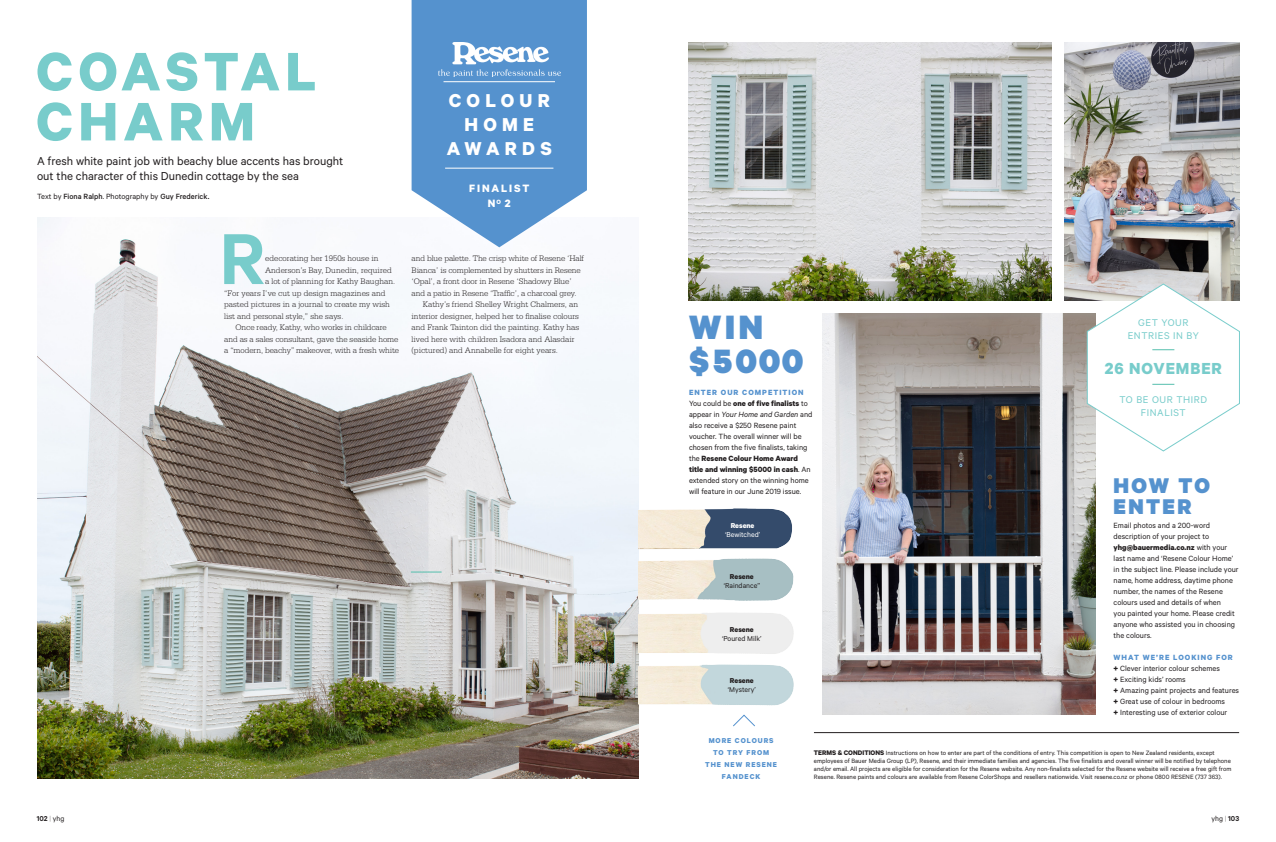
<style>
.page{position:relative;width:1276px;height:842px;background:#fff}
.page>*{position:absolute;margin:0;border:0;box-sizing:border-box;transform-origin:0 0}
.Body1_dropcap{font:600 81.1px "Calibre";color:#78cccb}
.Body1_dropcap-2{font:700 61px/50px "Calibre";letter-spacing:.09em;color:#78cccb}
.Sell2_Opener{font:900 38px/33.9px "Calibre";letter-spacing:.08em;color:#5592ce}
.Sell2_Opener-2{font:900 24px/21px "Calibre";letter-spacing:.1em;color:#5592ce}
.Head1{font:700 21px/23.9px "Calibre";letter-spacing:.25em;color:#fff;text-align:center}
.Sell1_main{font:700 18px "Calibre";letter-spacing:.05em;color:#78cccb}
.Sell1_main-2{font:13px/15px "Calibre";color:#231f20}
.t1{font:700 12px "Calibre";letter-spacing:.16em;color:#fff}
.Sell1_main-3{font:11px/13px "Calibre";letter-spacing:.05em;color:#78cccb;text-align:center}
.Caption1_main{font:8.5px/11px "Calibre";color:#231f20}
.Body2{font:300 8.5px/11.5px "Serifa";letter-spacing:-.01em;color:#231f20}
.Body1_dropcap-3{font:300 8.5px "Serifa";color:#231f20}
.Byline1{font:500 8.5px "Calibre";color:#231f20}
.Sell2_Opener-3{font:700 8.5px "Calibre";letter-spacing:.12em;color:#5592ce}
.Caption1_main-2{font:8px/9px "Calibre";color:#231f20;text-align:center}
.Sell2_Opener-4{font:700 8px/12px "Calibre";letter-spacing:.12em;color:#5592ce;text-align:center}
.Caption1_main-3{font:8px/9px "Calibre";color:#fff;text-align:center}
.t2{font:600 8px "Calibre";color:#231f20}
.t3{font:7px/8px "Calibre";color:#231f20}
.s1{font-weight:400}
.s2{font-weight:700}
.s3{font-style:italic}
.s4{font-weight:900}
.s5{font-weight:700;font-size:7.5px}
.s6{font-weight:100}
.s7{font-weight:600}
</style>
<div class="page">
<img style="left:37px;top:218px;width:602px;height:561px">
<img style="left:1064px;top:43px;width:175px;height:257px">
<img style="left:822px;top:313px;width:273px;height:402px">
<img style="left:689px;top:43px;width:362px;height:257px">
<img style="left:639px;top:508px;width:153px;height:41px">
<img style="left:639px;top:558px;width:155px;height:96px">
<img style="left:639px;top:664px;width:155px;height:42px">
<svg style="left:733px;top:714px;width:22px;height:13px"></svg>
<svg style="left:411px;top:0;width:176px;height:247px;background:#6a9fd4"></svg>
<hr style="left:443px;top:81px;width:112px;height:1px;background:#fff">
<hr style="left:445px;top:168px;width:108px;height:1px;background:#fff">
<hr style="left:411px;top:572px;width:30px;height:1px;background:#55bfad">
<hr style="left:814px;top:732px;width:425px;height:1px;background:#231f20">
<svg style="left:1086px;top:283px;width:154px;height:169px"></svg>
<img style="left:438px;top:42px;width:122px;height:35px">
<p class="Body1_dropcap-2" style="left:36px;top:44px;width:282px">COASTAL<br>CHARM</p>
<p class="Sell1_main-2" style="left:37px;top:153px;width:308px">A fresh white paint job with beachy blue accents has brought out the character of this Dunedin cottage by the sea</p>
<p class="Byline1" style="left:37px;top:192px;width:174px"><span class="s1">Text by</span> Fiona Ralph<span class="s1">. Photography by</span> Guy Frederick.</p>
<p class="Body1_dropcap" style="left:219px;top:211px;width:47px">R</p>
<p class="Body1_dropcap-3" style="left:265px;top:254px;width:115px">edecorating her 1950s house in</p>
<p class="Body1_dropcap-3" style="left:265px;top:265px;width:128px">Anderson’s Bay, Dunedin, required</p>
<p class="Body1_dropcap-3" style="left:265px;top:277px;width:132px">a lot of planning for Kathy Baughan.</p>
<p class="Body1_dropcap-3" style="left:224px;top:288px;width:163px">“For years I’ve cut up design magazines and</p>
<p class="Body1_dropcap-3" style="left:224px;top:300px;width:167px">pasted pictures in a journal to create my wish</p>
<p class="Body1_dropcap-3" style="left:224px;top:311px;width:121px">list and personal style,” she says.</p>
<p class="Body2" style="left:224px;top:322px;width:176px;text-align:center">Once ready, Kathy, who works in childcare<br>and as a sales consultant, gave the seaside home a “modern, beachy” makeover, with a fresh white</p>
<p class="Head1" style="left:449px;top:88px;width:103px">COLOUR</p>
<p class="Head1" style="left:447px;top:112px;width:106px">HOME<br>AWARDS</p>
<p class="t1" style="left:469px;top:181px;width:62px">FINALIST</p>
<p class="t1" style="left:488px;top:196px;width:24px">N<sup>O</sup> 2</p>
<p class="Body2" style="left:411px;top:253px;width:174px">and blue palette. The crisp white of Resene ‘Half Bianca’ is complemented by shutters in Resene ‘Opal’, a front door in Resene ‘Shadowy Blue’ and a patio in Resene ‘Traffic’, a charcoal grey.</p>
<p class="Body2" style="left:411px;top:299px;width:169px;text-indent:11px">Kathy’s friend Shelley Wright Chalmers, an interior designer, helped her to finalise colours and Frank Tainton did the painting. Kathy has lived here with children Isadora and Alasdair (pictured) and Annabelle for eight years.</p>
<p class="Sell2_Opener" style="left:689px;top:309px;width:116px">WIN $5000</p>
<p class="Sell2_Opener-3" style="left:689px;top:387px;width:116px">ENTER OUR COMPETITION</p>
<p class="Caption1_main" style="left:689px;top:397px;width:125px">You could be <span class="s2">one of five finalists</span> to appear in <span class="s3">Your Home and Garden</span> and also receive a $250 Resene paint voucher. The overall winner will be chosen from the five finalists, taking the <span class="s2">Resene Colour Home Award title and winning $5000 in cash</span>. An extended story on the winning home will feature in our June 2019 issue.</p>
<p class="Caption1_main-3" style="left:725px;top:520px;width:37px"><span class="s2">Resene </span>‘Bewitched’</p>
<p class="Caption1_main-2" style="left:723px;top:571px;width:38px"><span class="s2">Resene </span>‘Raindance’’</p>
<p class="Caption1_main-2" style="left:722px;top:624px;width:41px"><span class="s2">Resene </span>‘Poured Milk’</p>
<p class="Caption1_main-2" style="left:728px;top:675px;width:29px;text-align:left"><span class="s2">Resene </span>‘Mystery’</p>
<p class="Sell1_main-3" style="left:1127px;top:316px;width:73px">GET YOUR<br>ENTRIES IN BY</p>
<p class="Sell1_main" style="left:1104px;top:357px;width:119px">26 NOVEMBER</p>
<p class="Sell1_main-3" style="left:1119px;top:393px;width:89px">TO BE OUR THIRD<br>FINALIST</p>
<p class="Sell2_Opener-2" style="left:1113px;top:474px;width:98px">HOW TO<br>ENTER</p>
<p class="Caption1_main" style="left:1113px;top:519px;width:127px">Email photos and a 200-word description of your project to <span class="s2">yhg@bauermedia.co.nz</span> with your last name and ‘Resene Colour Home’ in the subject line. Please include your name, home address, daytime phone number, the names of the Resene colours used and details of when<br>you painted your home. Please credit anyone who assisted you in choosing the colours.</p>
<p class="Sell2_Opener-3" style="left:1113px;top:652px;width:121px">WHAT WE’RE LOOKING FOR</p>
<p class="Caption1_main" style="left:1113px;top:662px;width:108px"><span class="s4">+</span> Clever interior colour schemes</p>
<p class="Caption1_main" style="left:1113px;top:673px;width:74px"><span class="s4">+</span> Exciting kids’ rooms</p>
<p class="Caption1_main" style="left:1113px;top:684px;width:127px"><span class="s4">+</span> Amazing paint projects and features</p>
<p class="Caption1_main" style="left:1113px;top:695px;width:113px"><span class="s4">+</span> Great use of colour in bedrooms</p>
<p class="Caption1_main" style="left:1113px;top:706px;width:115px"><span class="s4">+</span> Interesting use of exterior colour</p>
<p class="Sell2_Opener-4" style="left:705px;top:734px;width:73px">MORE COLOURS<br>TO TRY FROM<br>THE NEW RESENE<br>FANDECK</p>
<p class="t3" style="left:814px;top:748px;width:419px"><span class="s5">TERMS &amp; CONDITIONS</span> Instructions on how to enter are part of the conditions of entry. This competition is open to New Zealand residents, except employees of Bauer Media Group (LP), Resene, and their immediate families and agencies. The five finalists and overall winner will be notified by telephone and/or email. All projects are eligible for consideration for the Resene website. Any non-finalists selected for the Resene website will receive a free gift from Resene. Resene paints and colours are available from Resene ColorShops and resellers nationwide. Visit resene.co.nz or phone 0800 RESENE (737 363).</p>
<p class="t2" style="left:37px;top:814px;width:29px">102 <span class="s6">|</span> <span class="s1">yhg</span></p>
<p class="Caption1_main-2" style="left:1211px;top:814px;width:29px">yhg <span class="s6">|</span> <span class="s7">103</span></p>
</div>
